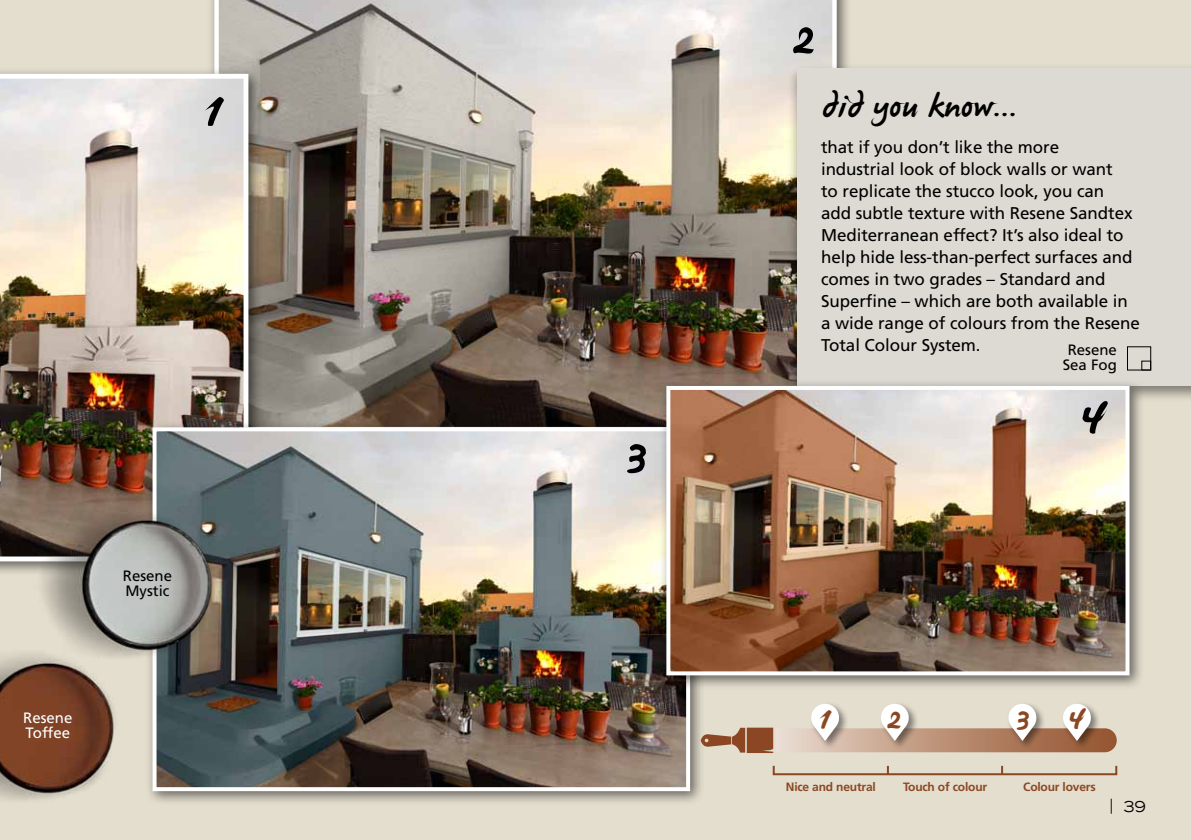
<style>
.page{position:relative;width:1191px;height:840px;background:#fff}
.page>*{position:absolute;margin:0;border:0;box-sizing:border-box;transform-origin:0 0}
.t1{font:56px "James Paul";color:#000}
.t2{font:36px "James Paul";color:#8b4723}
.t3{font:34px "James Paul";letter-spacing:.005em;color:#000}
.t4{font:17px/22px "Frutiger";letter-spacing:-.005em;color:#000}
.t5{font:15px/15px "Frutiger";color:#000;text-align:center}
.t6{font:15px/15px "Frutiger";color:#fff}
.t7{font:expanded 15px "Trade Gothic LH";color:#000}
.t8{font:700 12px "Frutiger";letter-spacing:-.015em;color:#8b4723}
</style>
<div class="page">
<div style="left:0;top:0;width:1191px;height:839px;background:#e4dece"></div>
<img style="left:214px;top:0;width:622px;height:420px">
<div style="left:786px;top:63px;width:405px;height:339px;background:#000;opacity:.45"></div>
<div style="left:797px;top:69px;width:394px;height:317px;background:#dcdad2"></div>
<div style="left:0;top:67px;width:263px;height:509px;background:#000;opacity:.55"></div>
<img style="left:0;top:74px;width:248px;height:487px">
<div style="left:145px;top:420px;width:560px;height:385px;background:#000;opacity:.55"></div>
<img style="left:157px;top:432px;width:528px;height:353px">
<div style="left:152px;top:427px;width:538px;height:363px;border:4px solid #fff"></div>
<div style="left:659px;top:379px;width:485px;height:311px;background:#000;opacity:.55"></div>
<img style="left:671px;top:391px;width:453px;height:279px">
<div style="left:666px;top:386px;width:463px;height:289px;border:4px solid #fff"></div>
<div style="left:1127px;top:346px;width:24px;height:24px;border:1px solid #000"></div>
<div style="left:1141px;top:360px;width:10px;height:10px;border:1px solid #000"></div>
<img style="left:31px;top:491px;width:190px;height:173px">
<img style="left:0;top:634px;width:122px;height:166px">
<div style="left:772px;top:764px;width:345px;height:10px;border:2px solid #8b4723"></div>
<svg style="left:1001px;top:765px;width:2px;height:9px"></svg>
<svg style="left:887px;top:765px;width:2px;height:9px"></svg>
<svg style="left:700px;top:702px;width:416px;height:50px"></svg>
<h1 class="t1" style="left:205px;top:80px;width:18px">1</h1>
<p class="t6" style="left:23px;top:710px;width:51px">Resene<br>Toffee</p>
<p class="t5" style="left:123px;top:567px;width:51px;text-align:left">Resene<br>Mystic</p>
<h1 class="t1" style="left:624px;top:425px;width:24px">3</h1>
<h1 class="t1" style="left:790px;top:8px;width:25px">2</h1>
<h3 class="t3" style="left:821px;top:88px;width:197px">did you know...</h3>
<p class="t4" style="left:821px;top:136px;width:320px">that if you don’t like the more<br>industrial look of block walls or want<br>to replicate the stucco look, you can<br>add subtle texture with Resene Sandtex Mediterranean effect? It’s also ideal to help hide less-than-perfect surfaces and comes in two grades – Standard and Superfine – which are both available in a wide range of colours from the Resene Total Colour System.</p>
<p class="t5" style="left:1062px;top:342px;width:56px">Resene<br>Sea Fog</p>
<h1 class="t1" style="left:1079px;top:387px;width:26px">4</h1>
<h2 class="t2" style="left:820px;top:698px;width:12px">1</h2>
<h2 class="t2" style="left:886px;top:698px;width:16px">2</h2>
<h2 class="t2" style="left:1015px;top:699px;width:70px">3 4</h2>
<p class="t8" style="left:786px;top:779px;width:91px">Nice and neutral</p>
<p class="t8" style="left:903px;top:779px;width:86px">Touch of colour</p>
<p class="t8" style="left:1023px;top:779px;width:74px">Colour lovers</p>
<p class="t7" style="left:1109px;top:796px;width:37px">| 39</p>
</div>
